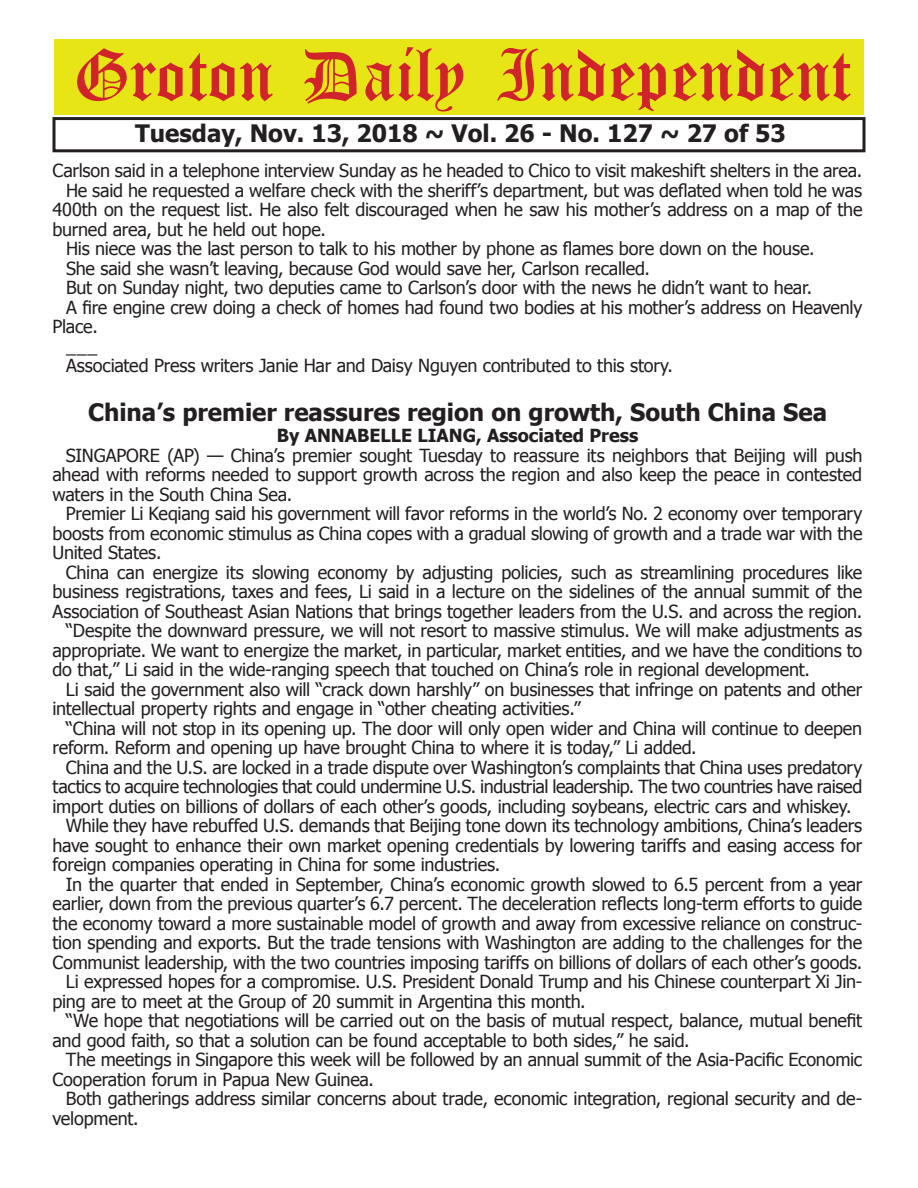
<style>
.page{position:relative;width:918px;height:1188px;background:#fff}
.page>*{position:absolute;margin:0;border:0;box-sizing:border-box;transform-origin:0 0}
.t1{font:54px "Old English Five";color:#d1232a}
.t2{font:700 24px "Tahoma";color:#231f20}
.t3{font:18px/19.5px "Tahoma";letter-spacing:-.01em;color:#231f20;text-align:justify}
.t4{font:700 18px "Tahoma";color:#231f20}
</style>
<div class="page">
<div style="left:52px;top:117px;width:814px;height:35px;border:3px solid #231f20"></div>
<div style="left:54px;top:40px;width:810px;height:75px;background:#e7e515"></div>
<h1 class="t1" style="left:73px;top:50px;width:779px">Groton Daily Independent</h1>
<h2 class="t2" style="left:135px;top:116px;width:652px">Tuesday, Nov. 13, 2018 ~ Vol. 26 - No. 127 ~ 27 of 53</h2>
<p class="t3" style="left:52px;top:160px;width:811px">Carlson said in a telephone interview Sunday as he headed to Chico to visit makeshift shelters in the area.</p>
<p class="t3" style="left:66px;top:180px;width:798px">He said he requested a welfare check with the sheriff’s department, but was deflated when told he was</p>
<p class="t3" style="left:52px;top:199px;width:812px">400th on the request list. He also felt discouraged when he saw his mother’s address on a map of the</p>
<p class="t3" style="left:52px;top:219px;width:275px">burned area, but he held out hope.</p>
<p class="t3" style="left:66px;top:238px;width:750px">His niece was the last person to talk to his mother by phone as flames bore down on the house.</p>
<p class="t3" style="left:66px;top:258px;width:585px">She said she wasn’t leaving, because God would save her, Carlson recalled.</p>
<p class="t3" style="left:66px;top:277px;width:748px">But on Sunday night, two deputies came to Carlson’s door with the news he didn’t want to hear.</p>
<p class="t3" style="left:66px;top:297px;width:798px">A fire engine crew doing a check of homes had found two bodies at his mother’s address on Heavenly</p>
<p class="t3" style="left:52px;top:316px;width:47px">Place.</p>
<p class="t3" style="left:66px;top:336px;width:33px">___</p>
<p class="t3" style="left:66px;top:355px;width:609px">Associated Press writers Janie Har and Daisy Nguyen contributed to this story.</p>
<h2 class="t2" style="left:88px;top:395px;width:741px">China’s premier reassures region on growth, South China Sea</h2>
<p class="t4" style="left:277px;top:423px;width:363px">By ANNABELLE LIANG, Associated Press</p>
<p class="t3" style="left:52px;top:445px;width:812px;text-indent:14px">SINGAPORE (AP) — China’s premier sought Tuesday to reassure its neighbors that Beijing will push ahead with reforms needed to support growth across the region and also keep the peace in contested waters in the South China Sea.</p>
<p class="t3" style="left:52px;top:503px;width:812px;text-indent:14px">Premier Li Keqiang said his government will favor reforms in the world’s No. 2 economy over temporary boosts from economic stimulus as China copes with a gradual slowing of growth and a trade war with the United States.</p>
<p class="t3" style="left:66px;top:562px;width:798px">China can energize its slowing economy by adjusting policies, such as streamlining procedures like</p>
<p class="t3" style="left:52px;top:581px;width:811px">business registrations, taxes and fees, Li said in a lecture on the sidelines of the annual summit of the</p>
<p class="t3" style="left:52px;top:601px;width:811px">Association of Southeast Asian Nations that brings together leaders from the U.S. and across the region.</p>
<p class="t3" style="left:66px;top:620px;width:798px">“Despite the downward pressure, we will not resort to massive stimulus. We will make adjustments as</p>
<p class="t3" style="left:52px;top:640px;width:811px">appropriate. We want to energize the market, in particular, market entities, and we have the conditions to</p>
<p class="t3" style="left:52px;top:659px;width:759px">do that,” Li said in the wide-ranging speech that touched on China’s role in regional development.</p>
<p class="t3" style="left:66px;top:679px;width:798px">Li said the government also will “crack down harshly” on businesses that infringe on patents and other</p>
<p class="t3" style="left:52px;top:698px;width:530px">intellectual property rights and engage in “other cheating activities.”</p>
<p class="t3" style="left:66px;top:718px;width:798px">“China will not stop in its opening up. The door will only open wider and China will continue to deepen</p>
<p class="t3" style="left:52px;top:737px;width:646px">reform. Reform and opening up have brought China to where it is today,” Li added.</p>
<p class="t3" style="left:66px;top:757px;width:798px">China and the U.S. are locked in a trade dispute over Washington’s complaints that China uses predatory</p>
<p class="t3" style="left:52px;top:776px;width:811px">tactics to acquire technologies that could undermine U.S. industrial leadership. The two countries have raised</p>
<p class="t3" style="left:52px;top:796px;width:801px">import duties on billions of dollars of each other’s goods, including soybeans, electric cars and whiskey.</p>
<p class="t3" style="left:66px;top:815px;width:798px">While they have rebuffed U.S. demands that Beijing tone down its technology ambitions, China’s leaders</p>
<p class="t3" style="left:52px;top:835px;width:811px">have sought to enhance their own market opening credentials by lowering tariffs and easing access for</p>
<p class="t3" style="left:52px;top:854px;width:449px">foreign companies operating in China for some industries.</p>
<p class="t3" style="left:66px;top:874px;width:798px">In the quarter that ended in September, China’s economic growth slowed to 6.5 percent from a year</p>
<p class="t3" style="left:52px;top:893px;width:811px">earlier, down from the previous quarter’s 6.7 percent. The deceleration reflects long-term efforts to guide</p>
<p class="t3" style="left:52px;top:913px;width:812px">the economy toward a more sustainable model of growth and away from excessive reliance on construc-</p>
<p class="t3" style="left:52px;top:932px;width:811px">tion spending and exports. But the trade tensions with Washington are adding to the challenges for the</p>
<p class="t3" style="left:52px;top:952px;width:811px">Communist leadership, with the two countries imposing tariffs on billions of dollars of each other’s goods.</p>
<p class="t3" style="left:66px;top:971px;width:798px">Li expressed hopes for a compromise. U.S. President Donald Trump and his Chinese counterpart Xi Jin-</p>
<p class="t3" style="left:52px;top:991px;width:535px">ping are to meet at the Group of 20 summit in Argentina this month.</p>
<p class="t3" style="left:66px;top:1010px;width:798px">“We hope that negotiations will be carried out on the basis of mutual respect, balance, mutual benefit</p>
<p class="t3" style="left:52px;top:1030px;width:639px">and good faith, so that a solution can be found acceptable to both sides,” he said.</p>
<p class="t3" style="left:66px;top:1049px;width:798px">The meetings in Singapore this week will be followed by an annual summit of the Asia-Pacific Economic</p>
<p class="t3" style="left:52px;top:1069px;width:323px">Cooperation forum in Papua New Guinea.</p>
<p class="t3" style="left:66px;top:1088px;width:798px">Both gatherings address similar concerns about trade, economic integration, regional security and de-</p>
<p class="t3" style="left:52px;top:1108px;width:88px">velopment.</p>
</div>
